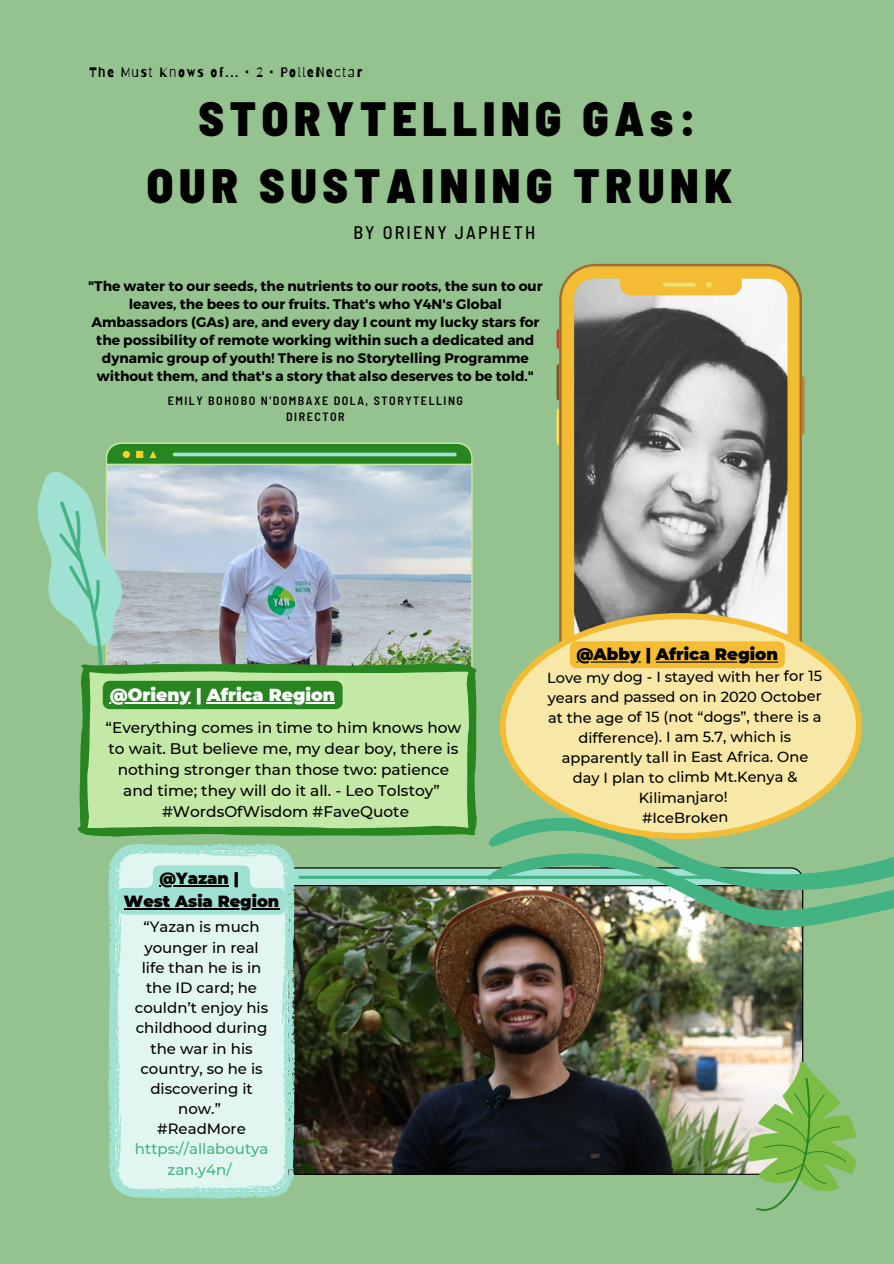
<style>
.page{position:relative;width:894px;height:1264px;background:#fff}
.page>*{position:absolute;margin:0;border:0;box-sizing:border-box;transform-origin:0 0}
.t1{font:900 semi-condensed 48px "Barlow";letter-spacing:.12em;color:#000}
.t2{font:500 semi-condensed 18.15px "Barlow";letter-spacing:.12em;color:#000}
.t3{font:900 17.4px "Montserrat";color:#fff}
.t4{font:900 16.5px "Montserrat";color:#000}
.t5{font:900 16.05px "Montserrat";color:#000}
.t6{font:500 15.3px/21.1px "Montserrat";color:#000;text-align:center}
.t7{font:500 14.85px/20.1px "Montserrat";color:#000;text-align:center}
.t8{font:500 14.85px/20.1px "Montserrat";color:#44b383;text-align:center}
.t9{font:500 14.55px/20.1px "Montserrat";letter-spacing:-.005em;color:#000;text-align:center}
.t10{font:700 13.8px/18px "Montserrat";color:#000;text-align:center}
.t11{font:13.65px "Barriecito";letter-spacing:.12em;color:#000}
.t12{font:600 semi-condensed 12px/16px "Barlow";letter-spacing:.125em;color:#000;text-align:center}
.s1{color:#000}
</style>
<div class="page">
<div style="left:0;top:0;width:893px;height:1263px;background:#94c390"></div>
<svg style="left:556px;top:329px;width:3px;height:20px"></svg>
<svg style="left:556px;top:364px;width:3px;height:36px"></svg>
<svg style="left:556px;top:408px;width:3px;height:37px"></svg>
<svg style="left:801px;top:376px;width:3px;height:59px"></svg>
<svg style="left:559px;top:264px;width:242px;height:349px"></svg>
<svg style="left:106px;top:442px;width:366px;height:221px"></svg>
<svg style="left:107px;top:444px;width:365px;height:21px"></svg>
<svg style="left:173px;top:452px;width:283px;height:4px"></svg>
<svg style="left:77px;top:663px;width:399px;height:173px;fill:#c4e8a6"></svg>
<svg style="left:489px;top:832px;width:404px;height:82px"></svg>
<svg style="left:499px;top:613px;width:362px;height:226px;fill:#f8e8a8"></svg>
<svg style="left:569px;top:641px;width:215px;height:27px"></svg>
<hr style="left:576px;top:661px;width:64px;height:1px;background:#000">
<hr style="left:655px;top:661px;width:122px;height:1px;background:#000">
<img style="left:108px;top:843px;width:763px;height:368px">
<svg style="left:38px;top:471px;width:304px;height:255px"></svg>
<hr style="left:110px;top:702px;width:81px;height:1px;background:#fff">
<hr style="left:207px;top:702px;width:128px;height:1px;background:#fff">
<p class="t11" style="left:89px;top:64px;width:274px">The Must Knows of... • 2 • PolleNectar</p>
<p class="t1" style="left:198px;top:88px;width:498px">STORYTELLING GAs:</p>
<p class="t1" style="left:147px;top:155px;width:586px">OUR SUSTAINING TRUNK</p>
<p class="t2" style="left:353px;top:221px;width:183px">BY ORIENY JAPHETH</p>
<p class="t10" style="left:88px;top:276px;width:456px">"The water to our seeds, the nutrients to our roots, the sun to our leaves, the bees to our fruits. That's who Y4N's Global Ambassadors (GAs) are, and every day I count my lucky stars for the possibility of remote working within such a dedicated and dynamic group of youth! There is no Storytelling Programme without them, and that's a story that also deserves to be told."</p>
<p class="t12" style="left:168px;top:392px;width:297px">EMILY BOHOBO N'DOMBAXE DOLA, STORYTELLING<br>DIRECTOR</p>
<p class="t3" style="left:110px;top:684px;width:227px">@Orieny | Africa Region</p>
<p class="t6" style="left:106px;top:716px;width:357px">“Everything comes in time to him knows how to wait. But believe me, my dear boy, there is nothing stronger than those two: patience and time; they will do it all. - Leo Tolstoy” #WordsOfWisdom #FaveQuote</p>
<p class="t5" style="left:159px;top:868px;width:81px">@Yazan |</p>
<p class="t5" style="left:124px;top:891px;width:157px">West Asia Region</p>
<p class="t7" style="left:135px;top:917px;width:135px">“Yazan is much younger in real life than he is in the ID card; he couldn’t enjoy his childhood during the war in his country, so he is discovering it now.”</p>
<p class="t8" style="left:135px;top:1118px;width:135px"><span class="s1">#ReadMore </span>https://allaboutya zan.y4n/</p>
<p class="t4" style="left:576px;top:644px;width:203px">@Abby | Africa Region</p>
<p class="t9" style="left:547px;top:666px;width:276px">Love my dog - I stayed with her for 15 years and passed on in 2020 October at the age of 15 (not “dogs”, there is a difference). I am 5.7, which is apparently tall in East Africa. One day I plan to climb Mt.Kenya &amp;<br>Kilimanjaro!</p>
<p class="t9" style="left:642px;top:807px;width:88px">#IceBroken</p>
</div>
